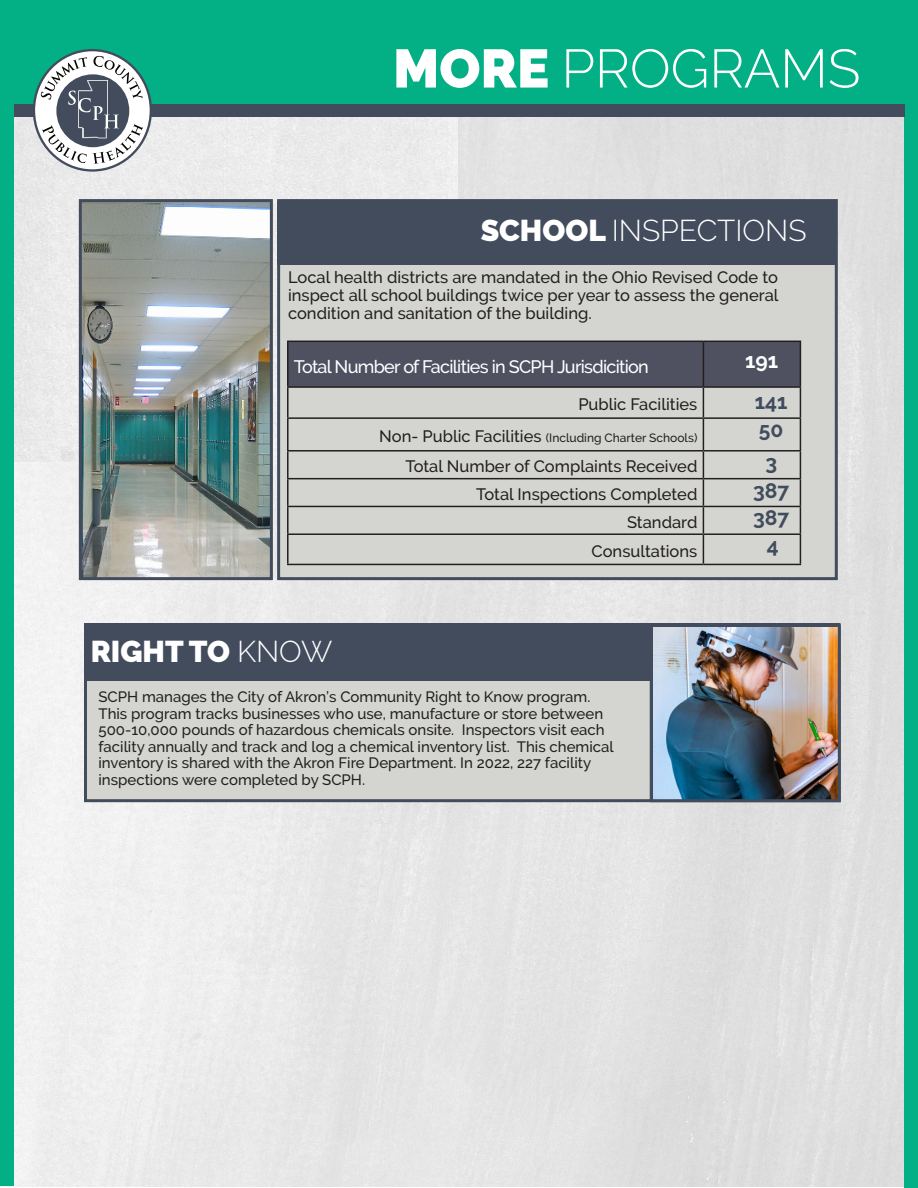
<style>
.page{position:relative;width:918px;height:1188px;background:#fff}
.page>*{position:absolute;margin:0;border:0;box-sizing:border-box;transform-origin:0 0}
.t1{font:300 54px "Raleway";color:#fff}
.t2{font:300 30px "Raleway";color:#fff}
.t3{font:900 30px "Raleway";color:#fff}
.t4{font:700 21px "Raleway";color:#414c5c}
.t5{font:700 21px "Raleway";color:#fff}
.t6{font:500 18px "Raleway";letter-spacing:-.04em;color:#fff}
.t7{font:500 16.5px/18px "Raleway";color:#231f20;text-align:justify}
.t8{font:500 15px/16.5px "Raleway";color:#231f20}
.t9{font:500 12px "Raleway";color:#231f20}
.s1{font-weight:900}
.s2{font-size:16.5px}
.s3{font-weight:300}
</style>
<div class="page">
<div style="left:14px;top:117px;width:445px;height:345px;background:#ebebeb"></div>
<div style="left:459px;top:104px;width:446px;height:358px;background:#e0e0e0"></div>
<img style="left:0;top:462px;width:905px;height:725px">
<div style="left:0;top:0;width:14px;height:1185px;background:#03af84"></div>
<div style="left:905px;top:0;width:13px;height:1187px;background:#03af84"></div>
<div style="left:0;top:0;width:918px;height:104px;background:#03af84"></div>
<div style="left:14px;top:104px;width:890px;height:13px;background:#424c5c"></div>
<svg style="left:33px;top:49px;width:119px;height:123px"></svg>
<img style="left:83px;top:203px;width:186px;height:373px">
<div style="left:79px;top:199px;width:194px;height:381px;border:3px solid #434c5c"></div>
<div style="left:277px;top:199px;width:561px;height:381px;background:#d4d5d1;border:3px solid #434c5c"></div>
<div style="left:277px;top:201px;width:560px;height:63px;background:#424c5c"></div>
<div style="left:84px;top:625px;width:757px;height:177px;background:#d4d5d1;border:3px solid #434c5c"></div>
<div style="left:85px;top:623px;width:755px;height:58px;background:#424c5c"></div>
<hr style="left:287px;top:341px;width:416px;height:1px;background:#231f20">
<hr style="left:287px;top:342px;width:2px;height:44px;background:#231f20">
<hr style="left:287px;top:386px;width:416px;height:2px;background:#231f20">
<hr style="left:287px;top:388px;width:2px;height:29px;background:#231f20">
<svg style="left:288px;top:341px;width:513px;height:76px"></svg>
<hr style="left:287px;top:417px;width:416px;height:2px;background:#231f20">
<hr style="left:287px;top:419px;width:2px;height:31px;background:#231f20">
<hr style="left:703px;top:417px;width:98px;height:2px;background:#231f20">
<hr style="left:703px;top:419px;width:1px;height:31px;background:#231f20">
<hr style="left:800px;top:419px;width:1px;height:31px;background:#231f20">
<hr style="left:287px;top:450px;width:416px;height:2px;background:#231f20">
<hr style="left:287px;top:452px;width:2px;height:26px;background:#231f20">
<hr style="left:703px;top:450px;width:98px;height:2px;background:#231f20">
<hr style="left:287px;top:478px;width:416px;height:1px;background:#231f20">
<hr style="left:287px;top:479px;width:2px;height:27px;background:#231f20">
<hr style="left:703px;top:478px;width:98px;height:1px;background:#231f20">
<hr style="left:287px;top:506px;width:416px;height:1px;background:#231f20">
<hr style="left:287px;top:507px;width:2px;height:26px;background:#231f20">
<hr style="left:703px;top:506px;width:98px;height:1px;background:#231f20">
<hr style="left:287px;top:533px;width:416px;height:2px;background:#231f20">
<hr style="left:287px;top:535px;width:2px;height:29px;background:#231f20">
<hr style="left:703px;top:533px;width:98px;height:2px;background:#231f20">
<svg style="left:703px;top:452px;width:1px;height:112px"></svg>
<svg style="left:800px;top:452px;width:1px;height:112px"></svg>
<hr style="left:287px;top:564px;width:416px;height:1px;background:#231f20">
<hr style="left:703px;top:564px;width:98px;height:1px;background:#231f20">
<img style="left:654px;top:628px;width:183px;height:170px">
<div style="left:650px;top:623px;width:191px;height:179px;border:3px solid #424c5c"></div>
<p class="t1" style="left:393px;top:37px;width:469px"><span class="s1">MORE</span> PROGRAMS</p>
<p class="t2" style="left:481px;top:213px;width:327px"><span class="s1">SCHOOL</span> INSPECTIONS</p>
<p class="t7" style="left:288px;top:268px;width:492px">Local health districts are mandated in the Ohio Revised Code to inspect all school buildings twice per year to assess the general condition and sanitation of the building.</p>
<p class="t6" style="left:294px;top:356px;width:357px">Total Number of Facilities in SCPH Jurisdicition</p>
<p class="t7" style="left:578px;top:396px;width:121px">Public Facilities</p>
<p class="t9" style="left:379px;top:431px;width:320px"><span class="s2">Non- Public Facilities</span> (Including Charter Schools)</p>
<p class="t7" style="left:405px;top:458px;width:294px">Total Number of Complaints Received</p>
<p class="t7" style="left:476px;top:486px;width:223px">Total Inspections Completed</p>
<p class="t7" style="left:627px;top:513px;width:72px">Standard</p>
<p class="t7" style="left:592px;top:542px;width:107px">Consultations</p>
<p class="t3" style="left:91px;top:634px;width:243px">RIGHT TO <span class="s3">KNOW</span></p>
<p class="t8" style="left:98px;top:689px;width:517px">SCPH manages the City of Akron’s Community Right to Know program.<br>This program tracks businesses who use, manufacture or store between 500-10,000 pounds of hazardous chemicals onsite. Inspectors visit each facility annually and track and log a chemical inventory list. This chemical inventory is shared with the Akron Fire Department. In 2022, 227 facility inspections were completed by SCPH.</p>
<p class="t5" style="left:745px;top:349px;width:35px">191</p>
<p class="t4" style="left:755px;top:390px;width:34px">141</p>
<p class="t4" style="left:759px;top:418px;width:26px">50</p>
<p class="t4" style="left:765px;top:450px;width:13px">3</p>
<p class="t4" style="left:753px;top:478px;width:38px">387</p>
<p class="t4" style="left:753px;top:506px;width:38px">387</p>
<p class="t4" style="left:767px;top:534px;width:13px">4</p>
</div>
